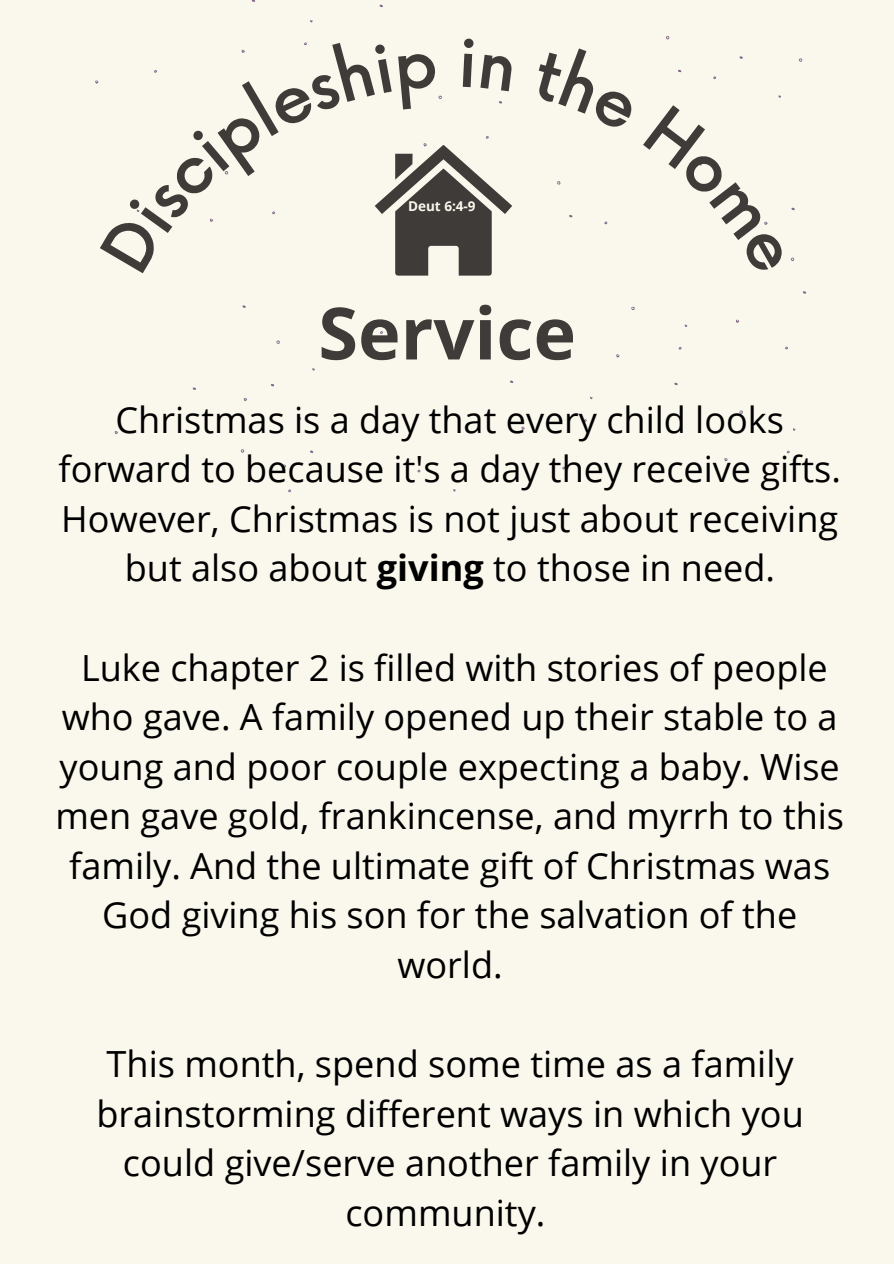
<style>
.page{position:relative;width:894px;height:1264px;background:#fff}
.page>*{position:absolute;margin:0;border:0;box-sizing:border-box;transform-origin:0 0}
.t1{font:700 72px "Open Sans";color:#3e3b39}
.t2{font:36px/49.5px "Open Sans";color:#000;text-align:center}
.t3{font:700 13.5px "Open Sans";color:#faf7ec}
.s1{font-weight:700}
</style>
<div class="page">
<div style="left:0;top:0;width:893px;height:1263px;background:#faf7ec"></div>
<svg style="left:276px;top:340px;width:4px;height:4px"></svg>
<svg style="left:240px;top:449px;width:4px;height:4px"></svg>
<svg style="left:282px;top:464px;width:4px;height:4px"></svg>
<svg style="left:798px;top:58px;width:4px;height:4px"></svg>
<svg style="left:95px;top:42px;width:417px;height:233px"></svg>
<p class="t3" style="left:408px;top:197px;width:69px">Deut 6:4-9</p>
<h1 class="t1" style="left:318px;top:282px;width:259px">Service</h1>
<p class="t2" style="left:58px;top:394px;width:783px">Christmas is a day that every child looks forward to because it's a day they receive gifts.<br>However, Christmas is not just about receiving but also about <span class="s1">giving</span> to those in need.</p>
<p class="t2" style="left:55px;top:642px;width:790px">Luke chapter 2 is filled with stories of people who gave. A family opened up their stable to a young and poor couple expecting a baby. Wise men gave gold, frankincense, and myrrh to this family. And the ultimate gift of Christmas was God giving his son for the salvation of the world.</p>
<p class="t2" style="left:96px;top:1038px;width:708px">This month, spend some time as a family brainstorming different ways in which you could give/serve another family in your community.</p>
</div>
